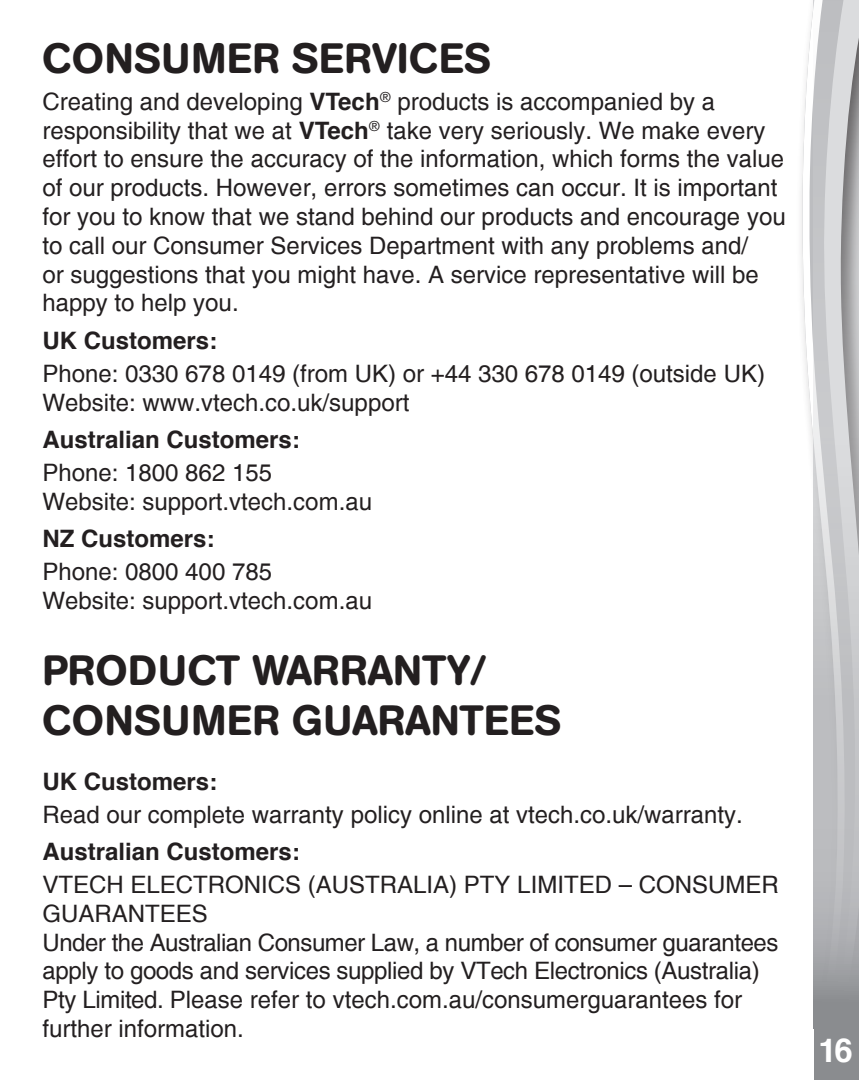
<style>
.page{position:relative;width:859px;height:1080px;background:#fff}
.page>*{position:absolute;margin:0;border:0;box-sizing:border-box;transform-origin:0 0}
.headline{font:500 42px "AG Book Rounded";letter-spacing:.02em;color:#231f20}
.t1{font:700 33px "Helvetica";color:#fff}
.Body_text_1{font:24px/28.8px "Helvetica";color:#231f20}
.Body_text_1-2{font:700 24px "Helvetica";color:#231f20}
.s1{font-weight:700}
</style>
<div class="page">
<svg style="left:802px;top:0;width:12px;height:1029px"></svg>
<svg style="left:814px;top:0;width:45px;height:1080px;background:#bdbec0"></svg>
<p class="headline" style="left:43px;top:33px;width:450px">CONSUMER SERVICES</p>
<p class="Body_text_1" style="left:43px;top:87px;width:745px">Creating and developing <span class="s1">VTech</span><sup>®</sup> products is accompanied by a responsibility that we at <span class="s1">VTech</span><sup>®</sup> take very seriously. We make every effort to ensure the accuracy of the information, which forms the value of our products. However, errors sometimes can occur. It is important for you to know that we stand behind our products and encourage you to call our Consumer Services Department with any problems and/<br>or suggestions that you might have. A service representative will be happy to help you.</p>
<p class="Body_text_1-2" style="left:43px;top:324px;width:176px">UK Customers:</p>
<p class="Body_text_1" style="left:43px;top:359px;width:724px">Phone: 0330 678 0149 (from UK) or +44 330 678 0149 (outside UK)</p>
<p class="Body_text_1" style="left:43px;top:388px;width:368px">Website: www.vtech.co.uk/support</p>
<p class="Body_text_1-2" style="left:43px;top:423px;width:259px">Australian Customers:</p>
<p class="Body_text_1" style="left:43px;top:458px;width:231px">Phone: 1800 862 155</p>
<p class="Body_text_1" style="left:43px;top:487px;width:331px">Website: support.vtech.com.au</p>
<p class="Body_text_1-2" style="left:43px;top:522px;width:174px">NZ Customers:</p>
<p class="Body_text_1" style="left:43px;top:557px;width:231px">Phone: 0800 400 785</p>
<p class="Body_text_1" style="left:43px;top:586px;width:331px">Website: support.vtech.com.au</p>
<p class="headline" style="left:43px;top:646px;width:446px">PRODUCT WARRANTY/</p>
<p class="headline" style="left:43px;top:696px;width:520px">CONSUMER GUARANTEES</p>
<p class="Body_text_1-2" style="left:43px;top:765px;width:176px">UK Customers:</p>
<p class="Body_text_1" style="left:43px;top:800px;width:702px">Read our complete warranty policy online at vtech.co.uk/warranty.</p>
<p class="Body_text_1-2" style="left:43px;top:835px;width:259px">Australian Customers:</p>
<p class="Body_text_1" style="left:43px;top:870px;width:738px">VTECH ELECTRONICS (AUSTRALIA) PTY LIMITED – CONSUMER<br>GUARANTEES</p>
<p class="Body_text_1" style="left:43px;top:928px;width:737px">Under the Australian Consumer Law, a number of consumer guarantees apply to goods and services supplied by VTech Electronics (Australia)<br>Pty Limited. Please refer to vtech.com.au/consumerguarantees for further information.</p>
<h2 class="t1" style="left:818px;top:1028px;width:36px">16</h2>
</div>
